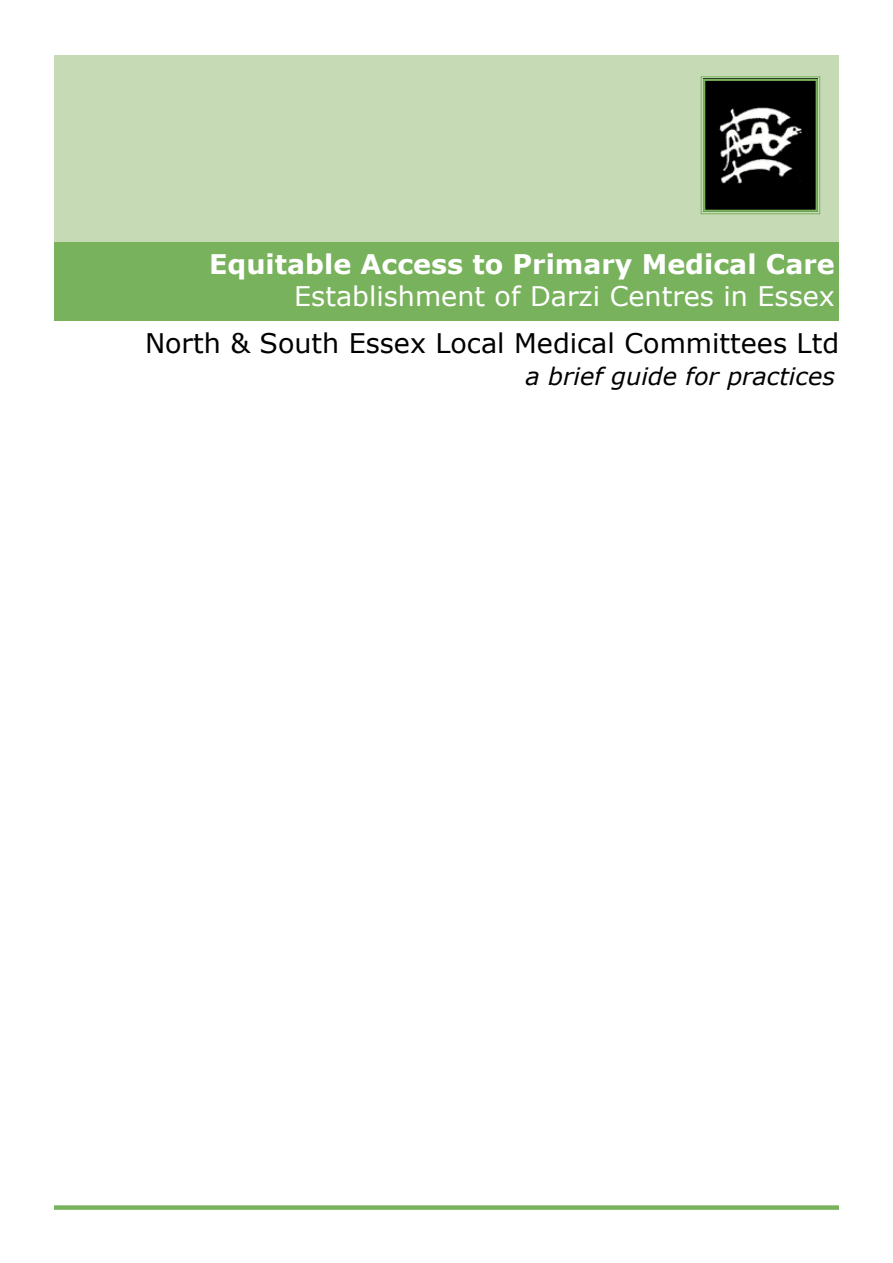
<style>
.page{position:relative;width:893px;height:1263px;background:#fff}
.page>*{position:absolute;margin:0;border:0;box-sizing:border-box;transform-origin:0 0}
.t1{font:27px "Verdana";color:#000}
.t2{font:700 27px "Verdana";color:#fff}
.t3{font:27px "Verdana";color:#fff}
.t4{font:italic 24px "Verdana";color:#000}
</style>
<div class="page">
<div style="left:54px;top:242px;width:785px;height:79px;background:#79b25c"></div>
<div style="left:54px;top:55px;width:785px;height:186px;background:#c6dab6"></div>
<div style="left:54px;top:1205px;width:785px;height:5px;background:#79b25c"></div>
<svg style="left:700px;top:76px;width:120px;height:139px;background:#313430"></svg>
<div style="left:703px;top:79px;width:115px;height:133px;border:2px solid #79b25c"></div>
<p class="t2" style="left:209px;top:247px;width:627px">Equitable Access to Primary Medical Care</p>
<p class="t3" style="left:294px;top:279px;width:542px">Establishment of Darzi Centres in Essex</p>
<p class="t1" style="left:145px;top:326px;width:696px">North &amp; South Essex Local Medical Committees Ltd</p>
<p class="t4" style="left:525px;top:361px;width:311px">a brief guide for practices</p>
</div>
